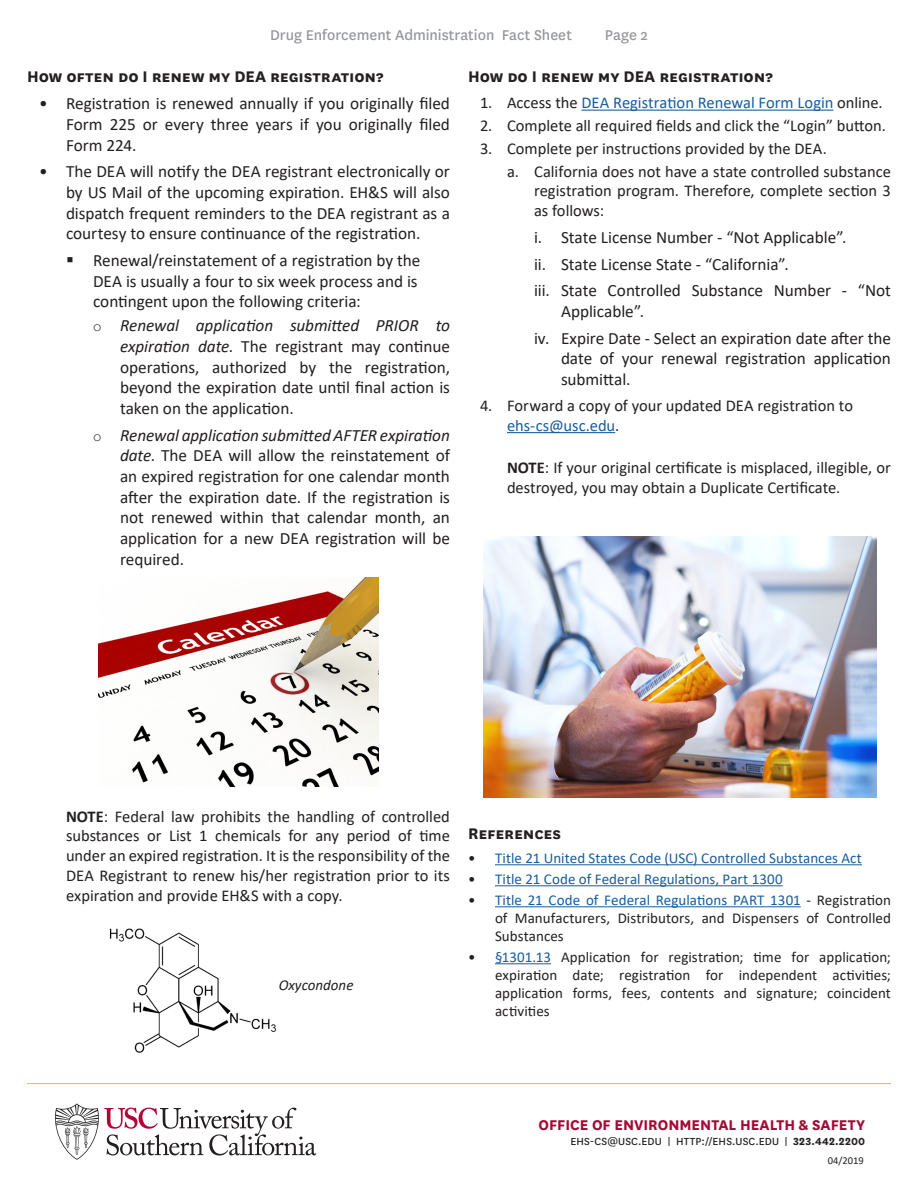
<style>
.page{position:relative;width:918px;height:1188px;background:#fff}
.page>*{position:absolute;margin:0;border:0;box-sizing:border-box;transform-origin:0 0}
.t1{font:700 18px "National";letter-spacing:-.01em;color:#231f20}
.t2{font:17.25px/20.7px "Calibri";letter-spacing:-.005em;color:#231f20;text-align:justify}
.body_text{font:16.5px/19.8px "Calibri";color:#231f20;text-align:justify}
.t3{font:16.5px "Calibri";color:#175d9e}
.t4{font:16.5px "National";color:#939598}
.t5{font:700 16.5px "National";color:#a30a34}
.t6{font:15px/18px "Calibri";letter-spacing:.005em;color:#231f20;text-align:justify}
.t7{font:15px "Calibri";letter-spacing:.005em;color:#175d9e}
.body_text-2{font:italic 15px "Calibri";color:#231f20}
.t8{font:12px "National";letter-spacing:.01em;color:#231f20}
.t9{font:10.5px "Calibri";color:#231f20}
.s1{font-style:italic}
.s2{color:#231f20}
.s3{color:#175d9e}
.s4{font-weight:700}
</style>
<div class="page">
<hr style="left:27px;top:1083px;width:864px;height:1px;background:#fec422">
<svg style="left:55px;top:1103px;width:261px;height:57px"></svg>
<img style="left:99px;top:577px;width:279px;height:210px">
<img style="left:109px;top:928px;width:168px;height:125px">
<hr style="left:581px;top:110px;width:252px;height:1px;background:#175d9e">
<hr style="left:507px;top:432px;width:108px;height:1px;background:#175d9e">
<hr style="left:495px;top:864px;width:367px;height:1px;background:#175d9e">
<hr style="left:495px;top:885px;width:288px;height:1px;background:#175d9e">
<hr style="left:495px;top:906px;width:306px;height:1px;background:#175d9e">
<hr style="left:495px;top:963px;width:56px;height:1px;background:#175d9e">
<img style="left:484px;top:536px;width:393px;height:262px">
<p class="t4" style="left:270px;top:24px;width:303px">Drug Enforcement Administration Fact Sheet</p>
<p class="t4" style="left:605px;top:24px;width:45px">Page 2</p>
<p class="t1" style="left:27px;top:64px;width:358px">How often do I renew my DEA registration?</p>
<p class="t2" style="left:66px;top:93px;width:386px;text-indent:-27px">• Registration is renewed annually if you originally filed Form 225 or every three years if you originally filed Form 224.</p>
<p class="t2" style="left:66px;top:161px;width:386px;text-indent:-27px">• The DEA will notify the DEA registrant electronically or by US Mail of the upcoming expiration. EH&amp;S will also dispatch frequent reminders to the DEA registrant as a courtesy to ensure continuance of the registration.</p>
<p class="t2" style="left:93px;top:250px;width:329px;text-align:left">Renewal/reinstatement of a registration by the<br>DEA is usually a four to six week process and is contingent upon the following criteria:</p>
<p class="t2" style="left:120px;top:315px;width:332px"><span class="s1">Renewal application submitted PRIOR to expiration date</span>. The registrant may continue operations, authorized by the registration, beyond the expiration date until final action is taken on the application.</p>
<p class="t2" style="left:120px;top:424px;width:332px"><span class="s1">Renewal application submitted AFTER expiration date</span>. The DEA will allow the reinstatement of an expired registration for one calendar month after the expiration date. If the registration is not renewed within that calendar month, an application for a new DEA registration will be required.</p>
<p class="t1" style="left:468px;top:64px;width:307px">How do I renew my DEA registration?</p>
<p class="t3" style="left:480px;top:91px;width:404px"><span class="s2">1. Access the</span> DEA Registration Renewal Form Login <span class="s2">online.</span></p>
<p class="body_text" style="left:480px;top:115px;width:408px">2. Complete all required fields and click the “Login” button.</p>
<p class="body_text" style="left:480px;top:138px;width:349px">3. Complete per instructions provided by the DEA.</p>
<p class="body_text" style="left:534px;top:161px;width:359px;text-indent:-27px">a. California does not have a state controlled substance registration program. Therefore, complete section 3 as follows:</p>
<p class="t2" style="left:534px;top:226px;width:314px">i. State License Number - “Not Applicable”.</p>
<p class="t2" style="left:534px;top:253px;width:256px">ii. State License State - “California”.</p>
<p class="t2" style="left:561px;top:280px;width:332px;text-indent:-27px">iii. State Controlled Substance Number - “Not<br>Applicable”.</p>
<p class="t2" style="left:561px;top:327px;width:332px;text-indent:-27px">iv. Expire Date - Select an expiration date after the date of your renewal registration application submittal.</p>
<p class="body_text" style="left:507px;top:395px;width:348px;text-indent:-27px">4. Forward a copy of your updated DEA registration to <span class="s3">ehs-cs@usc.edu</span>.</p>
<p class="body_text" style="left:507px;top:458px;width:386px"><span class="s4">NOTE</span>: If your original certificate is misplaced, illegible, or destroyed, you may obtain a Duplicate Certificate.</p>
<p class="body_text" style="left:66px;top:806px;width:386px"><span class="s4">NOTE</span>: Federal law prohibits the handling of controlled substances or List 1 chemicals for any period of time under an expired registration. It is the responsibility of the DEA Registrant to renew his/her registration prior to its expiration and provide EH&amp;S with a copy.</p>
<p class="body_text-2" style="left:279px;top:975px;width:76px">Oxycondone</p>
<p class="t1" style="left:468px;top:821px;width:95px">References</p>
<p class="t7" style="left:468px;top:848px;width:395px"><span class="s2">•</span> Title 21 United States Code (USC) Controlled Substances Act</p>
<p class="t7" style="left:468px;top:869px;width:316px"><span class="s2">•</span> Title 21 Code of Federal Regulations, Part 1300</p>
<p class="t6" style="left:495px;top:891px;width:397px;text-indent:-27px">• <span class="s3">Title 21 Code of Federal Regulations PART 1301</span> - Registration of Manufacturers, Distributors, and Dispensers of Controlled Substances</p>
<p class="t6" style="left:495px;top:948px;width:398px;text-indent:-27px">• <span class="s3">§1301.13</span> Application for registration; time for application; expiration date; registration for independent activities; application forms, fees, contents and signature; coincident activities</p>
<p class="t5" style="left:539px;top:1113px;width:328px">OFFICE OF ENVIRONMENTAL HEALTH &amp; SAFETY</p>
<p class="t8" style="left:570px;top:1133px;width:296px">EHS-CS@USC.EDU | HTTP://EHS.USC.EDU | <span class="s4">323.442.2200</span></p>
<p class="t9" style="left:828px;top:1154px;width:37px">04/2019</p>
</div>
